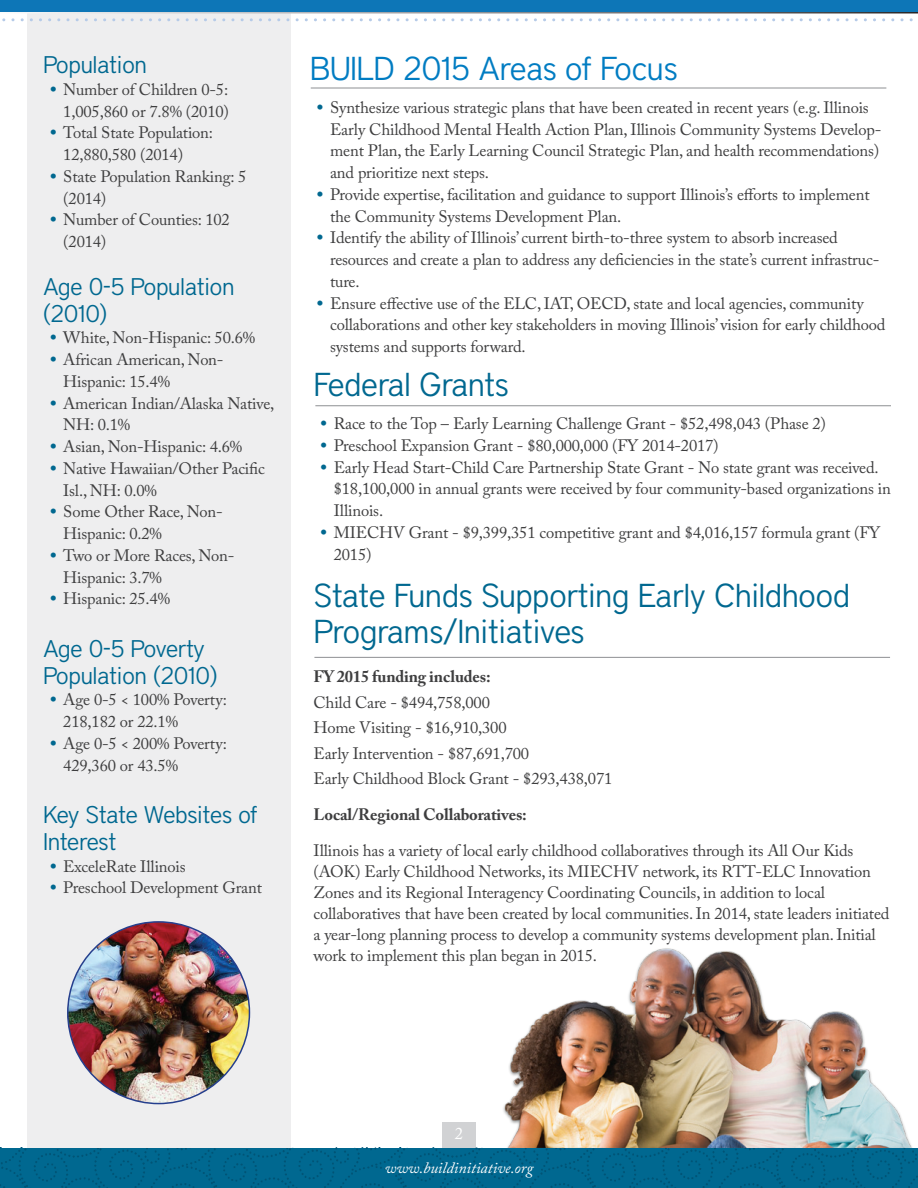
<style>
.page{position:relative;width:918px;height:1188px;background:#fff}
.page>*{position:absolute;margin:0;border:0;box-sizing:border-box;transform-origin:0 0}
.t1{font:300 33px/36.3px "District";letter-spacing:-.02em;color:#006890}
.t2{font:300 33px "District";letter-spacing:-.02em;color:#007cc2}
.t3{font:300 24px/26.4px "District";letter-spacing:-.02em;color:#006890}
.t4{font:300 24px/26.4px "District";letter-spacing:-.04em;color:#006890}
.t5{font:16.5px/21.8px "Adobe Caslon Pro";letter-spacing:-.01em;color:#3e3e3f}
.t6{font:700 16.5px "Adobe Caslon Pro";letter-spacing:-.01em;color:#3e3e3f}
.t7{font:16.5px "Adobe Caslon Pro";color:#fff}
.t8{font:italic 15.75px "Adobe Caslon Pro";color:#fff}
.s1{font-family:"District";font-weight:600;color:#006890}
</style>
<div class="page">
<div style="left:442px;top:1122px;width:34px;height:38px;background:#d1d2d4"></div>
<img style="left:0;top:1148px;width:918px;height:40px">
<div style="left:27px;top:4px;width:263px;height:1144px;background:#eeeeef"></div>
<hr style="left:315px;top:405px;width:576px;height:1px;background:#939598">
<svg style="left:0;top:0;width:918px;height:21px"></svg>
<hr style="left:314px;top:657px;width:576px;height:1px;background:#939598">
<hr style="left:311px;top:87px;width:575px;height:2px;background:#939598">
<img style="left:68px;top:922px;width:181px;height:182px;border-radius:91px">
<img style="left:503px;top:948px;width:409px;height:200px">
<h2 class="t3" style="left:43px;top:51px;width:106px">Population</h2>
<p class="t5" style="left:50px;top:78px;width:181px;text-align:right"><span class="s1">•</span> Number of Children 0-5:<br>1,005,860 or 7.8% (2010)</p>
<p class="t5" style="left:63px;top:122px;width:151px;text-indent:-13px"><span class="s1">•</span> Total State Population:<br>12,880,580 (2014)</p>
<p class="t5" style="left:63px;top:165px;width:185px;text-indent:-13px"><span class="s1">•</span> State Population Ranking: 5 (2014)</p>
<p class="t5" style="left:63px;top:209px;width:168px;text-indent:-13px"><span class="s1">•</span> Number of Counties: 102 (2014)</p>
<h2 class="t3" style="left:43px;top:274px;width:193px">Age 0-5 Population (2010)</h2>
<p class="t5" style="left:50px;top:327px;width:207px"><span class="s1">•</span> White, Non-Hispanic: 50.6%</p>
<p class="t5" style="left:63px;top:349px;width:162px;text-indent:-13px"><span class="s1">•</span> African American, Non-<br>Hispanic: 15.4%</p>
<p class="t5" style="left:63px;top:392px;width:213px;text-indent:-13px"><span class="s1">•</span> American Indian/Alaska Native,<br>NH: 0.1%</p>
<p class="t5" style="left:50px;top:436px;width:194px"><span class="s1">•</span> Asian, Non-Hispanic: 4.6%</p>
<p class="t5" style="left:63px;top:457px;width:203px;text-indent:-13px"><span class="s1">•</span> Native Hawaiian/Other Pacific<br>Isl., NH: 0.0%</p>
<p class="t5" style="left:63px;top:501px;width:161px;text-indent:-13px"><span class="s1">•</span> Some Other Race, Non-<br>Hispanic: 0.2%</p>
<p class="t5" style="left:63px;top:544px;width:173px;text-indent:-13px"><span class="s1">•</span> Two or More Races, Non-<br>Hispanic: 3.7%</p>
<p class="t5" style="left:50px;top:588px;width:122px"><span class="s1">•</span> Hispanic: 25.4%</p>
<h2 class="t3" style="left:43px;top:636px;width:176px">Age 0-5 Poverty<br>Population (2010)</h2>
<p class="t5" style="left:63px;top:689px;width:165px;text-indent:-13px"><span class="s1">•</span> Age 0-5 &lt; 100% Poverty:<br>218,182 or 22.1%</p>
<p class="t5" style="left:63px;top:732px;width:165px;text-indent:-13px"><span class="s1">•</span> Age 0-5 &lt; 200% Poverty:<br>429,360 or 43.5%</p>
<h2 class="t4" style="left:43px;top:802px;width:216px">Key State Websites of<br>Interest</h2>
<p class="t5" style="left:50px;top:855px;width:137px"><span class="s1">•</span> ExceleRate Illinois</p>
<p class="t5" style="left:50px;top:877px;width:214px"><span class="s1">•</span> Preschool Development Grant</p>
<h1 class="t2" style="left:310px;top:50px;width:370px">BUILD 2015 Areas of Focus</h1>
<p class="t5" style="left:330px;top:96px;width:553px;text-indent:-13px"><span class="s1">•</span> Synthesize various strategic plans that have been created in recent years (e.g. Illinois Early Childhood Mental Health Action Plan, Illinois Community Systems Develop&shy;ment Plan, the Early Learning Council Strategic Plan, and health recommendations) and prioritize next steps.</p>
<p class="t5" style="left:330px;top:183px;width:541px;text-indent:-13px"><span class="s1">•</span> Provide expertise, facilitation and guidance to support Illinois’s efforts to implement the Community Systems Development Plan.</p>
<p class="t5" style="left:330px;top:227px;width:551px;text-indent:-13px"><span class="s1">•</span> Identify the ability of Illinois’ current birth-to-three system to absorb increased resources and create a plan to address any deficiencies in the state’s current infrastruc&shy;ture.</p>
<p class="t5" style="left:330px;top:292px;width:557px;text-indent:-13px"><span class="s1">•</span> Ensure effective use of the ELC, IAT, OECD, state and local agencies, community collaborations and other key stakeholders in moving Illinois’ vision for early childhood systems and supports forward.</p>
<h1 class="t1" style="left:314px;top:366px;width:197px">Federal Grants</h1>
<p class="t5" style="left:320px;top:413px;width:507px"><span class="s1">•</span> Race to the Top – Early Learning Challenge Grant - $52,498,043 (Phase 2)</p>
<p class="t5" style="left:320px;top:434px;width:400px"><span class="s1">•</span> Preschool Expansion Grant - $80,000,000 (FY 2014-2017)</p>
<p class="t5" style="left:334px;top:456px;width:559px;text-indent:-13px"><span class="s1">•</span> Early Head Start-Child Care Partnership State Grant - No state grant was received. $18,100,000 in annual grants were received by four community-based organizations in<br>Illinois.</p>
<p class="t5" style="left:334px;top:521px;width:548px;text-indent:-13px"><span class="s1">•</span> MIECHV Grant - $9,399,351 competitive grant and $4,016,157 formula grant (FY<br>2015)</p>
<h1 class="t1" style="left:314px;top:577px;width:538px">State Funds Supporting Early Childhood<br>Programs/Initiatives</h1>
<p class="t6" style="left:314px;top:667px;width:179px">FY 2015 funding includes:</p>
<p class="t5" style="left:314px;top:689px;width:300px;line-height:25.5px">Child Care - $494,758,000<br>Home Visiting - $16,910,300<br>Early Intervention - $87,691,700<br>Early Childhood Block Grant - $293,438,071</p>
<p class="t6" style="left:314px;top:805px;width:215px">Local/Regional Collaboratives:</p>
<p class="t5" style="left:314px;top:840px;width:577px;line-height:21px">Illinois has a variety of local early childhood collaboratives through its All Our Kids (AOK) Early Childhood Networks, its MIECHV network, its RTT-ELC Innovation Zones and its Regional Interagency Coordinating Councils, in addition to local collaboratives that have been created by local communities. In 2014, state leaders initiated a year-long planning process to develop a community systems development plan. Initial work to implement this plan began in 2015.</p>
<p class="t7" style="left:455px;top:1124px;width:10px">2</p>
<p class="t8" style="left:385px;top:1158px;width:150px">www.buildinitiative.org</p>
</div>
